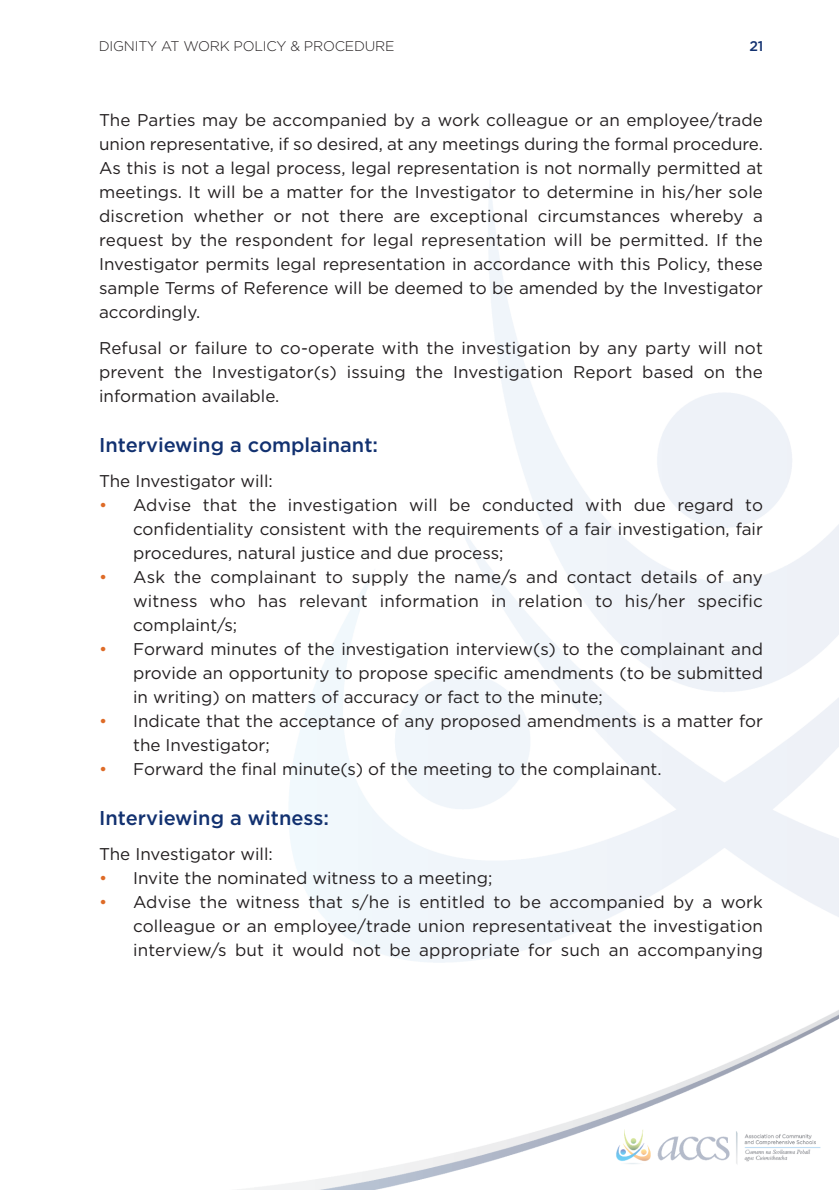
<style>
.page{position:relative;width:839px;height:1190px;background:#fff}
.page>*{position:absolute;margin:0;border:0;box-sizing:border-box;transform-origin:0 0}
.t1{font:500 20px "Gotham";color:#123170}
.t2{font:17px/24px "Gotham";color:#231f20;text-align:justify}
.t3{font:300 14px "Gotham";letter-spacing:-.015em;color:#231f20}
.t4{font:500 14px "Gotham";color:#123170}
.s1{color:#de6b27}
</style>
<div class="page">
<img style="left:239px;top:177px;width:599px;height:1013px">
<p class="t3" style="left:99px;top:38px;width:297px">DIGNITY AT WORK POLICY &amp; PROCEDURE</p>
<p class="t4" style="left:749px;top:38px;width:15px">21</p>
<p class="t2" style="left:99px;top:109px;width:665px">The Parties may be accompanied by a work colleague or an employee/trade union representative, if so desired, at any meetings during the formal procedure.<br>As this is not a legal process, legal representation is not normally permitted at meetings. It will be a matter for the Investigator to determine in his/her sole discretion whether or not there are exceptional circumstances whereby a request by the respondent for legal representation will be permitted. If the Investigator permits legal representation in accordance with this Policy, these sample Terms of Reference will be deemed to be amended by the Investigator accordingly.</p>
<p class="t2" style="left:99px;top:336px;width:665px">Refusal or failure to co-operate with the investigation by any party will not prevent the Investigator(s) issuing the Investigation Report based on the information available.</p>
<p class="t1" style="left:99px;top:433px;width:280px">Interviewing a complainant:</p>
<p class="t2" style="left:99px;top:469px;width:175px">The Investigator will:</p>
<p class="t2" style="left:133px;top:493px;width:631px;text-indent:-34px"><span class="s1">•</span> Advise that the investigation will be conducted with due regard to confidentiality consistent with the requirements of a fair investigation, fair procedures, natural justice and due process;</p>
<p class="t2" style="left:133px;top:565px;width:631px;text-indent:-34px"><span class="s1">•</span> Ask the complainant to supply the name/s and contact details of any witness who has relevant information in relation to his/her specific complaint/s;</p>
<p class="t2" style="left:133px;top:637px;width:631px;text-indent:-34px"><span class="s1">•</span> Forward minutes of the investigation interview(s) to the complainant and provide an opportunity to propose specific amendments (to be submitted in writing) on matters of accuracy or fact to the minute;</p>
<p class="t2" style="left:133px;top:709px;width:631px;text-indent:-34px"><span class="s1">•</span> Indicate that the acceptance of any proposed amendments is a matter for the Investigator;</p>
<p class="t2" style="left:99px;top:757px;width:563px"><span class="s1">•</span> Forward the final minute(s) of the meeting to the complainant.</p>
<p class="t1" style="left:99px;top:806px;width:231px">Interviewing a witness:</p>
<p class="t2" style="left:99px;top:843px;width:175px">The Investigator will:</p>
<p class="t2" style="left:99px;top:867px;width:394px"><span class="s1">•</span> Invite the nominated witness to a meeting;</p>
<p class="t2" style="left:133px;top:891px;width:631px;text-indent:-34px"><span class="s1">•</span> Advise the witness that s/he is entitled to be accompanied by a work colleague or an employee/trade union representativeat the investigation interview/s but it would not be appropriate for such an accompanying</p>
</div>
